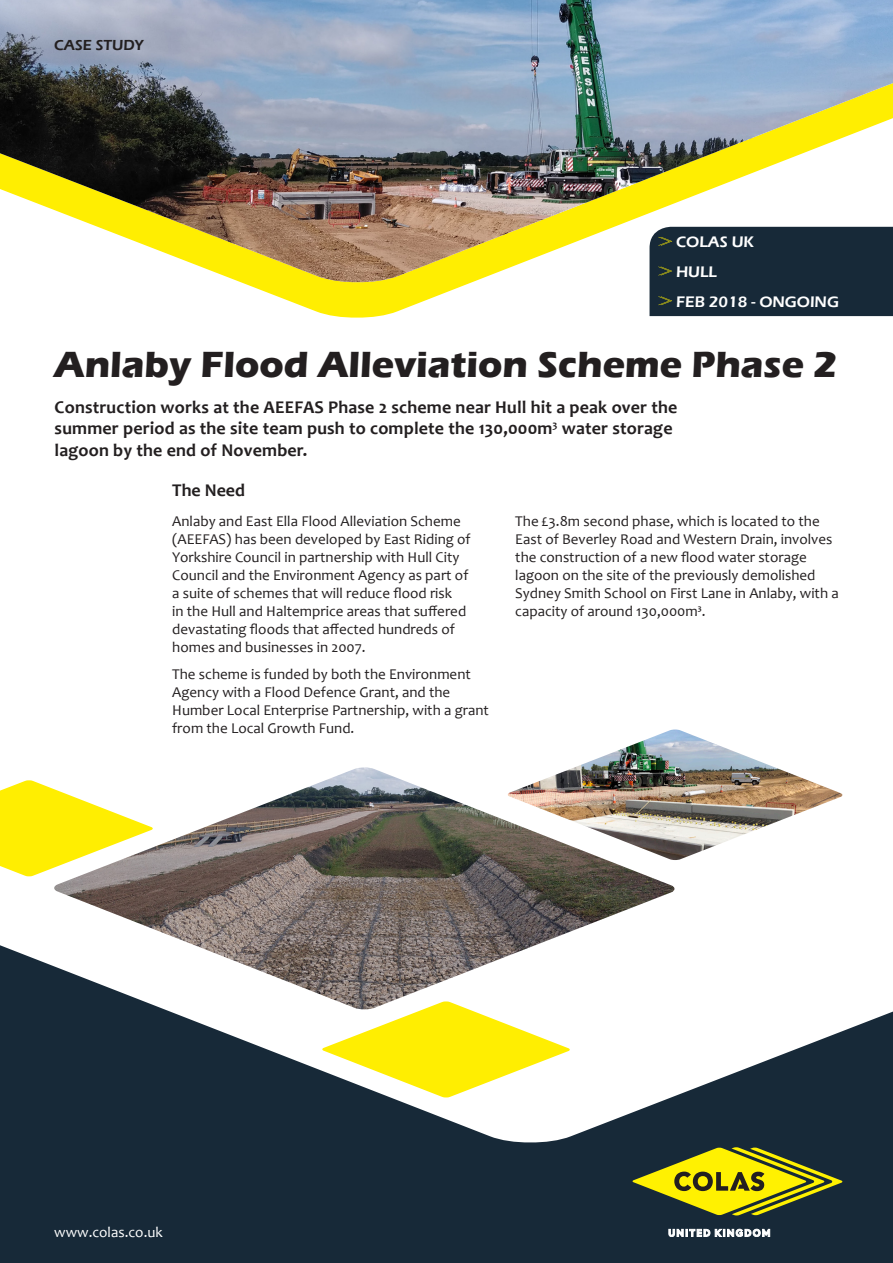
<style>
.page{position:relative;width:893px;height:1263px;background:#fff}
.page>*{position:absolute;margin:0;border:0;box-sizing:border-box;transform-origin:0 0}
.t1{font:700 37.5px "Eras ITC";color:#231f20}
.Intro_text_body{font:700 18px/21.6px "Candara";letter-spacing:.01em;color:#231f20}
.Subtitle_Span{font:700 18px "Candara";color:#231f20}
.Table_text{font:600 15.75px "Eras ITC";color:#fff}
.Text_body{font:15px/18px "Candara";color:#231f20}
.t2{font:15px "Candara";color:#fff}
.t3{font:600 15px "Eras ITC";color:#231f20}
</style>
<div class="page">
<svg style="left:0;top:945px;width:893px;height:318px;fill:#172938"></svg>
<svg style="left:240px;top:282px;width:653px;height:36px"></svg>
<img style="left:0;top:0;width:893px;height:282px">
<svg style="left:632px;top:1147px;width:210px;height:68px;background:#80831d"></svg>
<svg style="left:668px;top:1229px;width:102px;height:7px"></svg>
<img style="left:54px;top:767px;width:621px;height:242px">
<svg style="left:0;top:780px;width:153px;height:96px"></svg>
<svg style="left:322px;top:1001px;width:248px;height:96px"></svg>
<img style="left:507px;top:729px;width:336px;height:131px">
<p class="t3" style="left:54px;top:37px;width:91px">CASE STUDY</p>
<p class="Table_text" style="left:676px;top:233px;width:80px">COLAS UK</p>
<p class="Table_text" style="left:676px;top:263px;width:42px">HULL</p>
<p class="Table_text" style="left:676px;top:292px;width:164px">FEB 2018 - ONGOING</p>
<p class="t1" style="left:54px;top:343px;width:785px">Anlaby Flood Alleviation Scheme Phase 2</p>
<p class="Intro_text_body" style="left:55px;top:396px;width:624px">Construction works at the AEEFAS Phase 2 scheme near Hull hit a peak over the summer period as the site team push to complete the 130,000m<sup>3</sup> water storage lagoon by the end of November.</p>
<p class="Subtitle_Span" style="left:172px;top:479px;width:74px">The Need</p>
<p class="Text_body" style="left:172px;top:512px;width:300px">Anlaby and East Ella Flood Alleviation Scheme (AEEFAS) has been developed by East Riding of Yorkshire Council in partnership with Hull City Council and the Environment Agency as part of a suite of schemes that will reduce flood risk<br>in the Hull and Haltemprice areas that suffered devastating floods that affected hundreds of homes and businesses in 2007.</p>
<p class="Text_body" style="left:172px;top:665px;width:318px">The scheme is funded by both the Environment Agency with a Flood Defence Grant, and the Humber Local Enterprise Partnership, with a grant from the Local Growth Fund.</p>
<p class="Text_body" style="left:515px;top:512px;width:325px">The £3.8m second phase, which is located to the East of Beverley Road and Western Drain, involves the construction of a new flood water storage lagoon on the site of the previously demolished Sydney Smith School on First Lane in Anlaby, with a capacity of around 130,000m³.</p>
<p class="t2" style="left:54px;top:1222px;width:110px">www.colas.co.uk</p>
</div>
